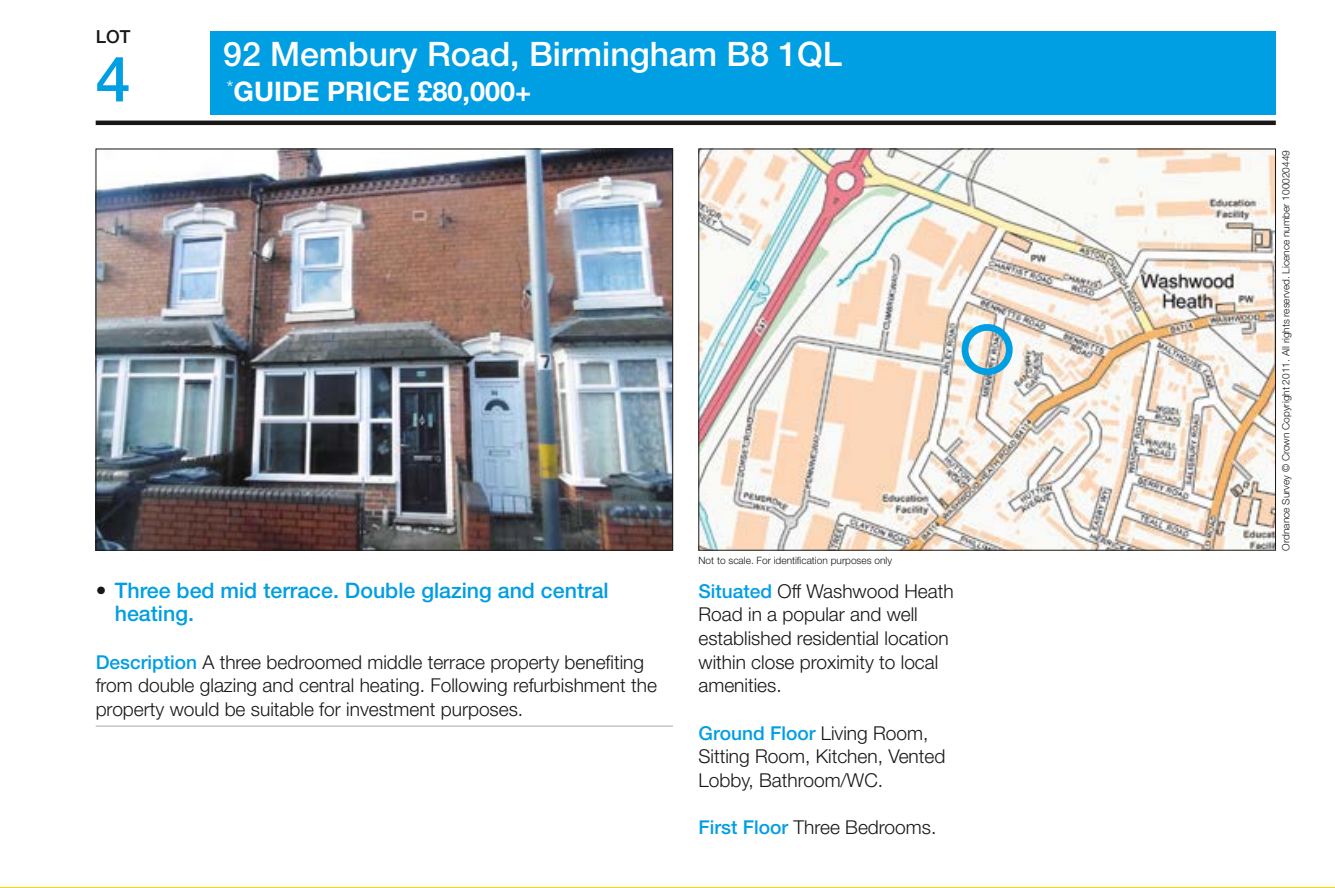
<style>
.page{position:relative;width:1335px;height:888px;background:#fff}
.page>*{position:absolute;margin:0;border:0;box-sizing:border-box;transform-origin:0 0}
.t1{font:500 63px "Helvetica Neue LT Std";color:#009ee3}
.t2{font:500 33.75px "Helvetica Neue LT Std";color:#fff}
.t3{font:700 27px "Helvetica Neue LT Std";color:#fff}
.t4{font:500 21.38px/23.6px "Helvetica Neue LT Std";color:#009ee3}
.t5{font:300 19.12px/23.6px "Helvetica Neue LT Std";color:#181716}
.t6{font:500 18px "Helvetica Neue LT Std";color:#181716}
.t7{font:300 10.12px "Helvetica Neue LT Std";color:#181716}
.s1{color:#181716}
.s2{font-weight:500;color:#009ee3}
</style>
<div class="page">
<div style="left:210px;top:31px;width:1066px;height:84px;background:#009ee3"></div>
<hr style="left:0;top:887px;width:1335px;height:1px;background:#fcd800">
<hr style="left:96px;top:121px;width:1180px;height:4px;background:#181716">
<img style="left:98px;top:151px;width:573px;height:397px">
<img style="left:700px;top:151px;width:574px;height:397px">
<hr style="left:96px;top:725px;width:577px;height:1px;background:#b1b2b3">
<div style="left:961px;top:324px;width:51px;height:51px;border:7px solid #009ee3;border-radius:50%"></div>
<p class="t6" style="left:96px;top:26px;width:36px">LOT</p>
<h1 class="t1" style="left:96px;top:41px;width:37px">4</h1>
<h2 class="t2" style="left:223px;top:34px;width:620px">92 Membury Road, Birmingham B8 1QL</h2>
<h3 class="t3" style="left:226px;top:75px;width:306px"><sup>*</sup>GUIDE PRICE £80,000+</h3>
<p class="t7" style="left:698px;top:554px;width:195px">Not to scale. For identification purposes only</p>
<p class="t4" style="left:115px;top:578px;width:495px;text-indent:-19px"><span class="s1">•</span> Three bed mid terrace. Double glazing and central heating.</p>
<p class="t5" style="left:96px;top:649px;width:563px"><span class="s2">Description</span> A three bedroomed middle terrace property benefiting from double glazing and central heating. Following refurbishment the property would be suitable for investment purposes.</p>
<p class="t5" style="left:698px;top:578px;width:257px"><span class="s2">Situated</span> Off Washwood Heath<br>Road in a popular and well established residential location within close proximity to local amenities.</p>
<p class="t5" style="left:698px;top:720px;width:248px"><span class="s2">Ground Floor</span> Living Room,<br>Sitting Room, Kitchen, Vented<br>Lobby, Bathroom/WC.</p>
<p class="t5" style="left:698px;top:815px;width:239px"><span class="s2">First Floor</span> Three Bedrooms.</p>
<p class="t7" style="left:1279px;top:550px;width:402px;rotate:-90deg">Ordnance Survey © Crown Copyright 2011. All rights reserved. Licence number 100020449</p>
</div>
